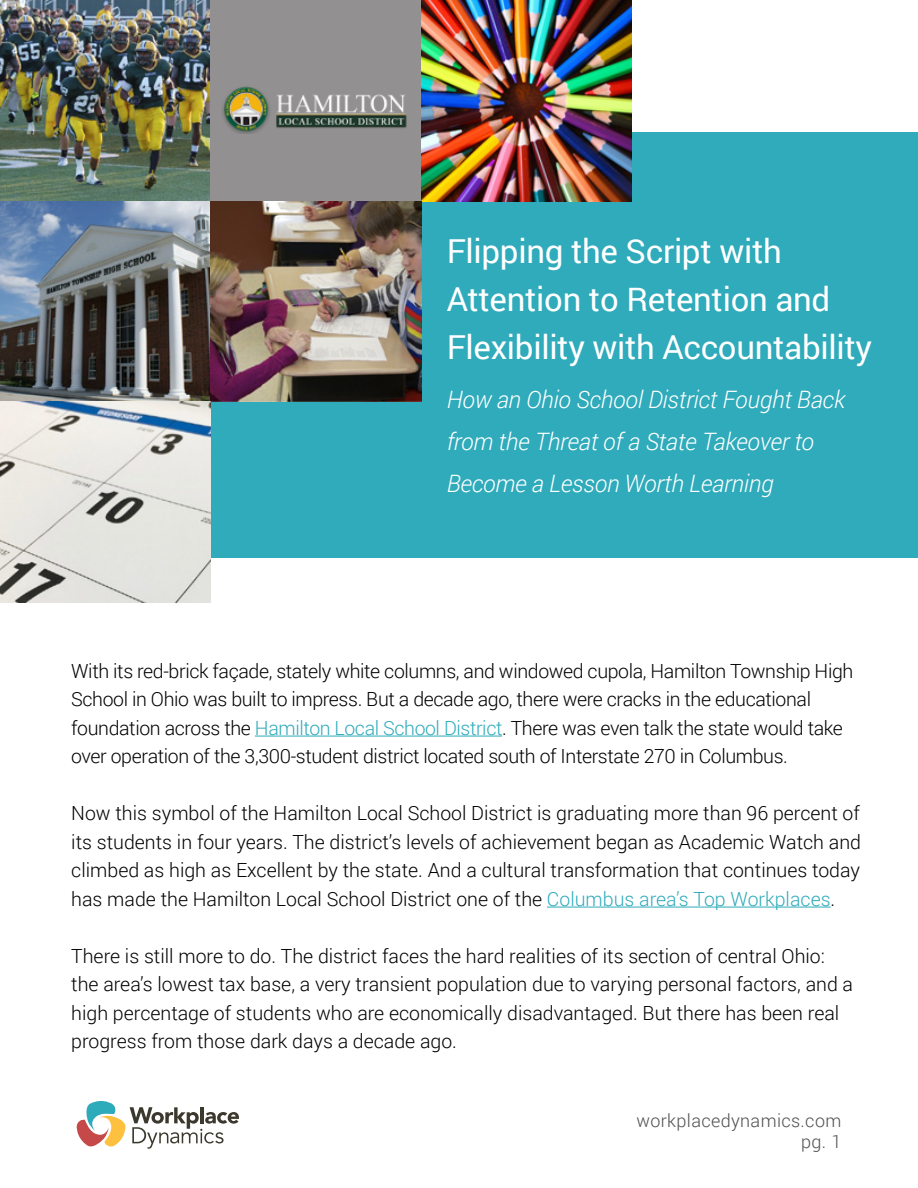
<style>
.page{position:relative;width:918px;height:1188px;background:#fff}
.page>*{position:absolute;margin:0;border:0;box-sizing:border-box;transform-origin:0 0}
.t1{font:33px/48px "Roboto";letter-spacing:-.01em;color:#fff}
.t2{font:italic 300 24px/42px "Roboto";letter-spacing:-.01em;color:#fff}
.t3{font:300 19.5px/28.5px "Roboto";letter-spacing:-.015em;color:#000}
.t4{font:300 18px/21.6px "Roboto";letter-spacing:.02em;color:#4f4f4f;text-align:right}
.s1{color:#2fabbb}
</style>
<div class="page">
<svg style="left:77px;top:1101px;width:162px;height:48px"></svg>
<div style="left:198px;top:133px;width:720px;height:425px;background:#2fabbb"></div>
<img style="left:0;top:0;width:211px;height:603px">
<div style="left:211px;top:0;width:210px;height:202px;background:#929090"></div>
<img style="left:223px;top:86px;width:184px;height:48px">
<img style="left:421px;top:0;width:211px;height:202px">
<img style="left:211px;top:202px;width:210px;height:200px">
<hr style="left:255px;top:736px;width:247px;height:1px;background:#2fabbb">
<hr style="left:547px;top:907px;width:284px;height:1px;background:#2fabbb">
<h1 class="t1" style="left:447px;top:226px;width:427px">Flipping the Script with<br>Attention to Retention and<br>Flexibility with Accountability</h1>
<p class="t2" style="left:447px;top:377px;width:400px">How an Ohio School District Fought Back from the Threat of a State Takeover to<br>Become a Lesson Worth Learning</p>
<p class="t3" style="left:71px;top:656px;width:784px">With its red-brick façade, stately white columns, and windowed cupola, Hamilton Township High School in Ohio was built to impress. But a decade ago, there were cracks in the educational foundation across the <span class="s1">Hamilton Local School District</span>. There was even talk the state would take over operation of the 3,300-student district located south of Interstate 270 in Columbus.</p>
<p class="t3" style="left:71px;top:798px;width:791px;text-align:justify">Now this symbol of the Hamilton Local School District is graduating more than 96 percent of its students in four years. The district’s levels of achievement began as Academic Watch and climbed as high as Excellent by the state. And a cultural transformation that continues today has made the Hamilton Local School District one of the <span class="s1">Columbus area’s Top Workplaces</span>.</p>
<p class="t3" style="left:71px;top:941px;width:783px">There is still more to do. The district faces the hard realities of its section of central Ohio: the area’s lowest tax base, a very transient population due to varying personal factors, and a high percentage of students who are economically disadvantaged. But there has been real progress from those dark days a decade ago.</p>
<p class="t4" style="left:636px;top:1109px;width:206px">workplacedynamics.com pg. 1</p>
</div>
